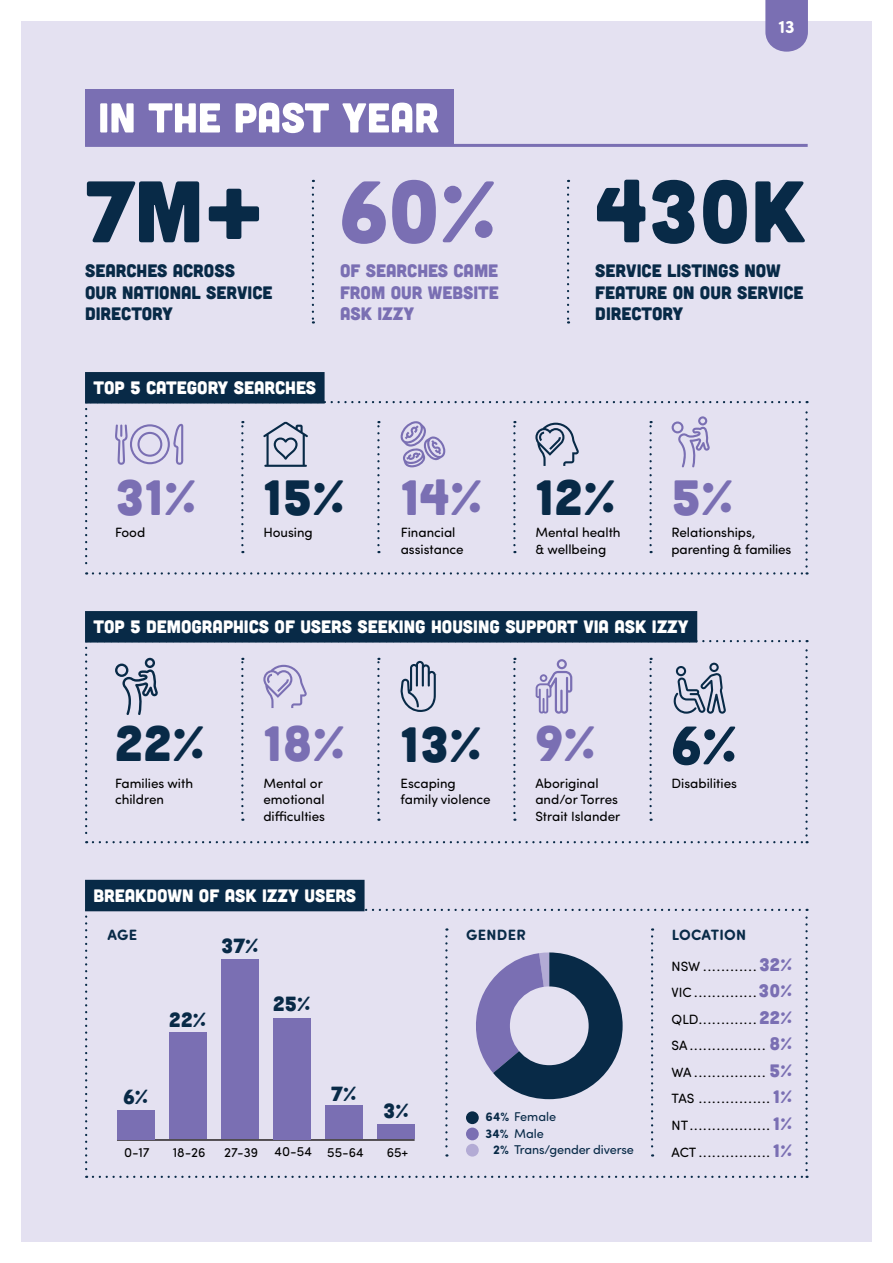
<style>
.page{position:relative;width:893px;height:1263px;background:#fff}
.page>*{position:absolute;margin:0;border:0;box-sizing:border-box;transform-origin:0 0}
.Stat__Number{font:87px "Cubano";color:#082a47}
.Stat__Number-2{font:87px "Cubano";color:#7a6fb3}
.t1{font:54px "Cubano";color:#082a47}
.t2{font:49.5px "Cubano";color:#7a6fb3}
.t3{font:49.5px "Cubano";letter-spacing:.01em;color:#082a47}
.t4{font:20.55px "Cubano";color:#082a47}
.Ask_Izzy_heading{font:18px "Cubano";color:#fff}
.t5{font:18px/21.6px "Cubano";color:#082a47}
.Ask_Izzy__Location{font:18px/21.6px "Cubano";color:#7a6fb3;text-align:justify}
.t6{font:700 18px "Sofia Pro Soft";color:#fff}
.t7{font:700 15px "Sofia Pro Soft";letter-spacing:.02em;color:#082a47}
.Body{font:13.5px/16.5px "Sofia Pro Soft";color:#000}
.Ask_Izzy__Location-2{font:13.5px "Sofia Pro Soft";color:#000}
.Body-2{font:12.75px "Sofia Pro Soft";letter-spacing:-.01em;color:#082a47}
.s1{font-weight:700}
</style>
<div class="page">
<div style="left:21px;top:21px;width:851px;height:1221px;background:#e4e1f1"></div>
<div style="left:85px;top:372px;width:240px;height:31px;background:#082a47"></div>
<svg style="left:85px;top:401px;width:723px;height:173px"></svg>
<div style="left:85px;top:880px;width:280px;height:31px;background:#082a47"></div>
<svg style="left:85px;top:909px;width:723px;height:269px"></svg>
<div style="left:510px;top:986px;width:79px;height:79px;background:#e4e1f1;border-radius:50%"></div>
<div style="left:85px;top:611px;width:612px;height:31px;background:#082a47"></div>
<svg style="left:85px;top:640px;width:723px;height:203px"></svg>
<svg style="left:312px;top:188px;width:2px;height:136px"></svg>
<svg style="left:567px;top:188px;width:2px;height:136px"></svg>
<div style="left:85px;top:90px;width:369px;height:56px;background:#7a6fb3"></div>
<svg style="left:100px;top:103px;width:339px;height:30px"></svg>
<hr style="left:85px;top:144px;width:723px;height:3px;background:#7a6fb3">
<svg style="left:765px;top:0;width:43px;height:52px;background:#847ab8"></svg>
<h3 class="t6" style="left:778px;top:14px;width:18px">13</h3>
<p class="Stat__Number" style="left:85px;top:156px;width:181px">7M+</p>
<p class="Stat__Number-2" style="left:340px;top:156px;width:158px">60%</p>
<p class="Stat__Number" style="left:595px;top:156px;width:211px">430K</p>
<h1 class="t5" style="left:85px;top:259px;width:189px">SEARCHES ACROSS<br>OUR NATIONAL SERVICE<br>DIRECTORY</h1>
<h1 class="Ask_Izzy__Location" style="left:340px;top:259px;width:160px">OF SEARCHES CAME FROM OUR WEBSITE ASK IZZY</h1>
<h1 class="t5" style="left:595px;top:259px;width:210px">SERVICE LISTINGS NOW<br>FEATURE ON OUR SERVICE<br>DIRECTORY</h1>
<p class="Ask_Izzy_heading" style="left:94px;top:376px;width:224px">TOP 5 CATEGORY SEARCHES</p>
<p class="t2" style="left:115px;top:466px;width:83px">31%</p>
<p class="t3" style="left:263px;top:466px;width:83px">15%</p>
<p class="t2" style="left:401px;top:466px;width:83px">14%</p>
<p class="t3" style="left:535px;top:466px;width:82px">12%</p>
<p class="t2" style="left:672px;top:466px;width:63px">5%</p>
<p class="Body" style="left:115px;top:523px;width:32px">Food</p>
<p class="Body" style="left:263px;top:523px;width:51px">Housing</p>
<p class="Body" style="left:401px;top:523px;width:64px">Financial assistance</p>
<p class="Body" style="left:535px;top:523px;width:87px">Mental health &amp; wellbeing</p>
<p class="Body" style="left:672px;top:523px;width:121px">Relationships, parenting &amp; families</p>
<p class="Ask_Izzy_heading" style="left:94px;top:615px;width:597px">TOP 5 DEMOGRAPHICS OF USERS SEEKING HOUSING SUPPORT VIA ASK IZZY</p>
<p class="t3" style="left:115px;top:712px;width:91px">22%</p>
<p class="Body" style="left:115px;top:774px;width:80px">Families with children</p>
<p class="t2" style="left:263px;top:712px;width:83px">18%</p>
<p class="Body" style="left:263px;top:774px;width:63px">Mental or emotional difficulties</p>
<p class="t3" style="left:401px;top:713px;width:83px">13%</p>
<p class="Body" style="left:401px;top:774px;width:92px">Escaping family violence</p>
<p class="t2" style="left:535px;top:712px;width:62px">9%</p>
<p class="Body" style="left:535px;top:774px;width:87px">Aboriginal and/or Torres<br>Strait Islander</p>
<p class="t1" style="left:672px;top:711px;width:67px">6%</p>
<p class="Body" style="left:672px;top:774px;width:67px">Disabilities</p>
<p class="Ask_Izzy_heading" style="left:94px;top:884px;width:264px">BREAKDOWN OF ASK IZZY USERS</p>
<h4 class="t7" style="left:108px;top:923px;width:31px">AGE</h4>
<h4 class="t7" style="left:466px;top:923px;width:61px">GENDER</h4>
<h4 class="t7" style="left:672px;top:923px;width:76px">LOCATION</h4>
<p class="Ask_Izzy__Location-2" style="left:672px;top:957px;width:30px">NSW</p>
<p class="Ask_Izzy__Location" style="left:759px;top:953px;width:34px">32%</p>
<p class="Ask_Izzy__Location-2" style="left:672px;top:983px;width:22px">VIC</p>
<p class="Ask_Izzy__Location" style="left:758px;top:979px;width:35px">30%</p>
<p class="Ask_Izzy__Location-2" style="left:672px;top:1010px;width:29px">QLD</p>
<p class="Ask_Izzy__Location" style="left:759px;top:1006px;width:34px">22%</p>
<p class="Ask_Izzy__Location-2" style="left:672px;top:1036px;width:18px">SA</p>
<p class="Ask_Izzy__Location" style="left:769px;top:1032px;width:24px">8%</p>
<p class="Ask_Izzy__Location-2" style="left:672px;top:1063px;width:22px">WA</p>
<p class="Ask_Izzy__Location" style="left:769px;top:1059px;width:24px">5%</p>
<p class="Ask_Izzy__Location-2" style="left:672px;top:1090px;width:24px">TAS</p>
<p class="Ask_Izzy__Location" style="left:773px;top:1085px;width:20px">1%</p>
<p class="Ask_Izzy__Location-2" style="left:672px;top:1116px;width:18px">NT</p>
<p class="Ask_Izzy__Location" style="left:773px;top:1112px;width:20px">1%</p>
<p class="Ask_Izzy__Location-2" style="left:672px;top:1143px;width:26px">ACT</p>
<p class="Ask_Izzy__Location" style="left:773px;top:1139px;width:20px">1%</p>
<p class="t4" style="left:221px;top:933px;width:39px">37%</p>
<p class="t4" style="left:273px;top:991px;width:39px">25%</p>
<p class="t4" style="left:169px;top:1007px;width:39px">22%</p>
<p class="t4" style="left:123px;top:1083px;width:26px">6%</p>
<p class="t4" style="left:331px;top:1080px;width:27px">7%</p>
<p class="t4" style="left:383px;top:1098px;width:27px">3%</p>
<p class="Body-2" style="left:486px;top:1108px;width:72px"><span class="s1">64%</span> Female</p>
<p class="Body-2" style="left:486px;top:1125px;width:60px"><span class="s1">34%</span> Male</p>
<p class="Body" style="left:124px;top:1143px;width:27px">0-17</p>
<p class="Body" style="left:173px;top:1143px;width:34px">18-26</p>
<p class="Body" style="left:224px;top:1143px;width:35px">27-39</p>
<p class="Body" style="left:275px;top:1143px;width:39px">40-54</p>
<p class="Body" style="left:327px;top:1143px;width:38px">55-64</p>
<p class="Body" style="left:387px;top:1143px;width:23px">65+</p>
<p class="Body-2" style="left:493px;top:1141px;width:142px"><span class="s1">2%</span> Trans/gender diverse</p>
</div>
